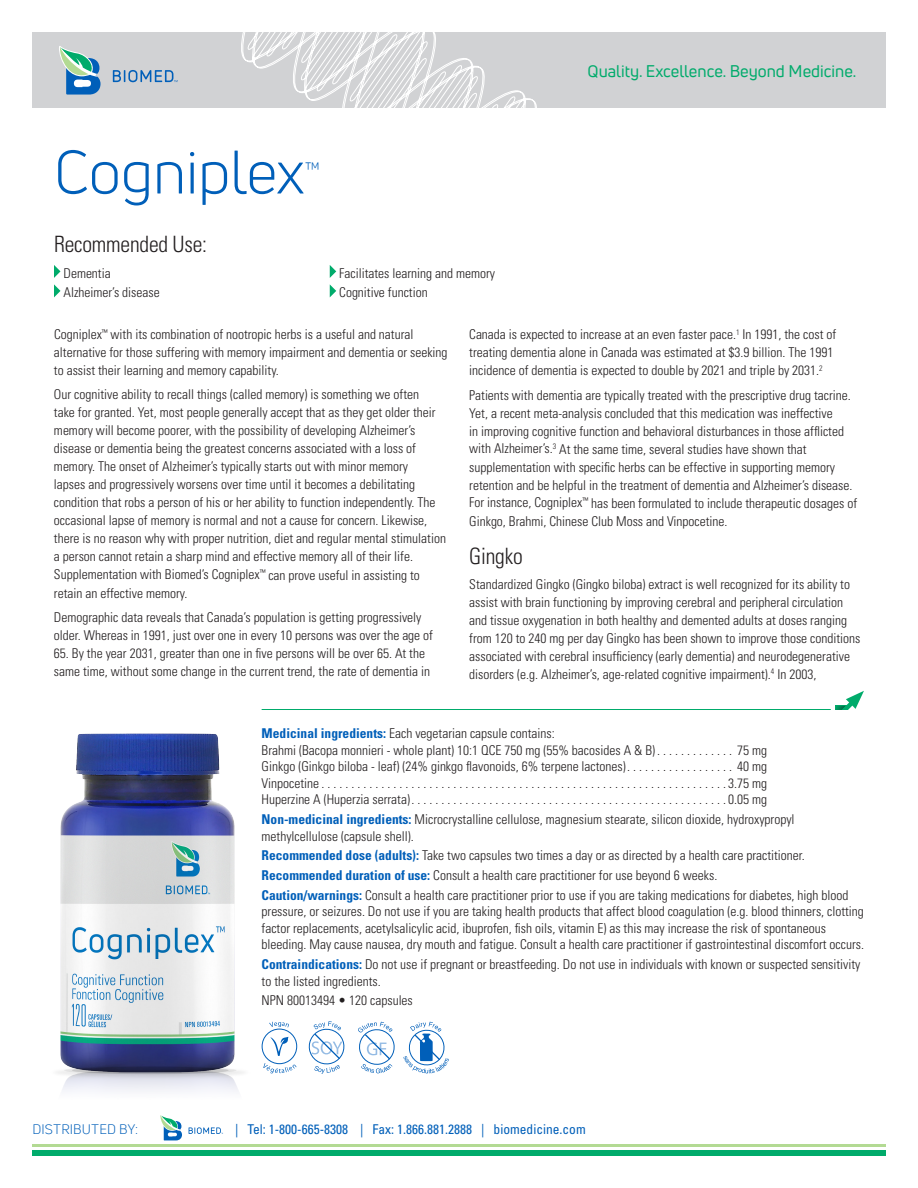
<style>
.page{position:relative;width:918px;height:1188px;background:#fff}
.page>*{position:absolute;margin:0;border:0;box-sizing:border-box;transform-origin:0 0}
.t1{font:60px "Uni Neue";color:#005fb9}
.t2{font:24.45px "Uni Neue";color:#005fb9}
.t3{font:300 condensed 22.5px "Univers";letter-spacing:-.01em;color:#231f20}
.t4{font:16.5px "Uni Neue";color:#00ab6b}
.t5{font:300 condensed 13.5px/18px "Univers";color:#231f20}
.t6{font:condensed 13.5px "Univers";color:#005fb9}
.t7{font:13.5px "Uni Neue";letter-spacing:.015em;color:#005fb9}
.s1{font-weight:700;color:#005fb9}
</style>
<div class="page">
<div style="left:32px;top:32px;width:854px;height:76px;background:#d1d2d4"></div>
<svg style="left:241px;top:32px;width:296px;height:76px"></svg>
<svg style="left:59px;top:46px;width:42px;height:49px"></svg>
<svg style="left:113px;top:70px;width:65px;height:12px"></svg>
<svg style="left:160px;top:1115px;width:22px;height:25px"></svg>
<svg style="left:189px;top:1127px;width:34px;height:7px"></svg>
<div style="left:32px;top:1150px;width:854px;height:6px;background:#00ab6b"></div>
<hr style="left:32px;top:1144px;width:854px;height:3px;background:#b3da93">
<svg style="left:54px;top:265px;width:7px;height:13px"></svg>
<svg style="left:54px;top:284px;width:7px;height:13px"></svg>
<svg style="left:330px;top:265px;width:6px;height:13px"></svg>
<svg style="left:330px;top:284px;width:6px;height:13px"></svg>
<hr style="left:262px;top:709px;width:569px;height:1px;background:#00ab6b">
<svg style="left:835px;top:691px;width:29px;height:19px"></svg>
<div style="left:262px;top:1029px;width:35px;height:35px;border:1px solid #005fb9;border-radius:50%"></div>
<svg style="left:269px;top:1022px;width:20px;height:5px"></svg>
<svg style="left:270px;top:1037px;width:18px;height:19px"></svg>
<svg style="left:263px;top:1063px;width:34px;height:10px"></svg>
<svg style="left:308px;top:1021px;width:37px;height:53px"></svg>
<svg style="left:404px;top:1022px;width:45px;height:51px"></svg>
<svg style="left:358px;top:1022px;width:37px;height:51px"></svg>
<img style="left:60px;top:733px;width:175px;height:329px">
<img style="left:57px;top:1062px;width:187px;height:30px">
<h1 class="t1" style="left:54px;top:136px;width:252px">Cogniplex</h1>
<h2 class="t2" style="left:305px;top:156px;width:17px">™</h2>
<p class="t4" style="left:588px;top:61px;width:270px">Quality. Excellence. Beyond Medicine.</p>
<h3 class="t3" style="left:54px;top:230px;width:155px">Recommended Use:</h3>
<p class="t5" style="left:64px;top:263px;width:98px;line-height:19.5px">Dementia<br>Alzheimer’s disease</p>
<p class="t5" style="left:339px;top:263px;width:157px;line-height:19.5px">Facilitates learning and memory<br>Cognitive function</p>
<p class="t5" style="left:54px;top:325px;width:395px">Cogniplex<sup>™</sup> with its combination of nootropic herbs is a useful and natural alternative for those suffering with memory impairment and dementia or seeking to assist their learning and memory capability.</p>
<p class="t5" style="left:54px;top:386px;width:394px">Our cognitive ability to recall things (called memory) is something we often<br>take for granted. Yet, most people generally accept that as they get older their memory will become poorer, with the possibility of developing Alzheimer’s disease or dementia being the greatest concerns associated with a loss of memory. The onset of Alzheimer’s typically starts out with minor memory<br>lapses and progressively worsens over time until it becomes a debilitating condition that robs a person of his or her ability to function independently. The occasional lapse of memory is normal and not a cause for concern. Likewise, there is no reason why with proper nutrition, diet and regular mental stimulation a person cannot retain a sharp mind and effective memory all of their life.<br>Supplementation with Biomed’s Cogniplex<sup>™</sup> can prove useful in assisting to retain an effective memory.</p>
<p class="t5" style="left:54px;top:608px;width:381px">Demographic data reveals that Canada’s population is getting progressively older. Whereas in 1991, just over one in every 10 persons was over the age of</p>
<p class="t5" style="left:54px;top:644px;width:378px">65. By the year 2031, greater than one in five persons will be over 65. At the same time, without some change in the current trend, the rate of dementia in</p>
<p class="t5" style="left:469px;top:325px;width:369px">Canada is expected to increase at an even faster pace. <sup>1</sup> In 1991, the cost of treating dementia alone in Canada was estimated at $3.9 billion. The 1991 incidence of dementia is expected to double by 2021 and triple by 2031. <sup>2</sup></p>
<p class="t5" style="left:469px;top:386px;width:389px">Patients with dementia are typically treated with the prescriptive drug tacrine.<br>Yet, a recent meta-analysis concluded that this medication was ineffective<br>in improving cognitive function and behavioral disturbances in those afflicted with Alzheimer’s. <sup>3</sup> At the same time, several studies have shown that supplementation with specific herbs can be effective in supporting memory retention and be helpful in the treatment of dementia and Alzheimer’s disease.<br>For instance, Cogniplex<sup>™</sup> has been formulated to include therapeutic dosages of Ginkgo, Brahmi, Chinese Club Moss and Vinpocetine.</p>
<h3 class="t3" style="left:469px;top:543px;width:55px">Gingko</h3>
<p class="t5" style="left:469px;top:575px;width:393px">Standardized Gingko (Gingko biloba) extract is well recognized for its ability to assist with brain functioning by improving cerebral and peripheral circulation and tissue oxygenation in both healthy and demented adults at doses ranging from 120 to 240 mg per day Gingko has been shown to improve those conditions associated with cerebral insufficiency (early dementia) and neurodegenerative disorders (e.g. Alzheimer’s, age-related cognitive impairment). <sup>4</sup> In 2003,</p>
<p class="t5" style="left:262px;top:725px;width:507px;line-height:16.5px"><span class="s1">Medicinal ingredients:</span> Each vegetarian capsule contains:<br>Brahmi (Bacopa monnieri - whole plant) 10:1 QCE 750 mg (55% bacosides A &amp; B) . . . . . . . . . . . . . 75 mg Ginkgo (Ginkgo biloba - leaf) (24% ginkgo flavonoids, 6% terpene lactones) . . . . . . . . . . . . . . . . . . 40 mg Vinpocetine . . . . . . . . . . . . . . . . . . . . . . . . . . . . . . . . . . . . . . . . . . . . . . . . . . . . . . . . . . . . . . . . . . . 3.75 mg Huperzine A (Huperzia serrata) . . . . . . . . . . . . . . . . . . . . . . . . . . . . . . . . . . . . . . . . . . . . . . . . . . . . 0.05 mg</p>
<p class="t5" style="left:262px;top:811px;width:535px;line-height:16.5px"><span class="s1">Non-medicinal ingredients:</span> Microcrystalline cellulose, magnesium stearate, silicon dioxide, hydroxypropyl methylcellulose (capsule shell).</p>
<p class="t5" style="left:262px;top:846px;width:588px;line-height:19.8px"><span class="s1">Recommended dose (adults):</span> Take two capsules two times a day or as directed by a health care practitioner.<br><span class="s1">Recommended duration of use:</span> Consult a health care practitioner for use beyond 6 weeks.<br><span class="s1">Caution/warnings:</span> Consult a health care practitioner prior to use if you are taking medications for diabetes, high blood</p>
<p class="t5" style="left:262px;top:903px;width:604px;line-height:16.5px">pressure, or seizures. Do not use if you are taking health products that affect blood coagulation (e.g. blood thinners, clotting factor replacements, acetylsalicylic acid, ibuprofen, fish oils, vitamin E) as this may increase the risk of spontaneous bleeding. May cause nausea, dry mouth and fatigue. Consult a health care practitioner if gastrointestinal discomfort occurs.</p>
<p class="t5" style="left:262px;top:956px;width:600px;line-height:16.5px"><span class="s1">Contraindications:</span> Do not use if pregnant or breastfeeding. Do not use in individuals with known or suspected sensitivity to the listed ingredients.</p>
<p class="t5" style="left:262px;top:991px;width:153px">NPN 80013494 • 120 capsules</p>
<p class="t7" style="left:32px;top:1121px;width:107px">DISTRIBUTED BY:</p>
<p class="t6" style="left:235px;top:1121px;width:352px">| Tel: 1-800-665-8308 | Fax: 1.866.881.2888 | biomedicine.com</p>
</div>
